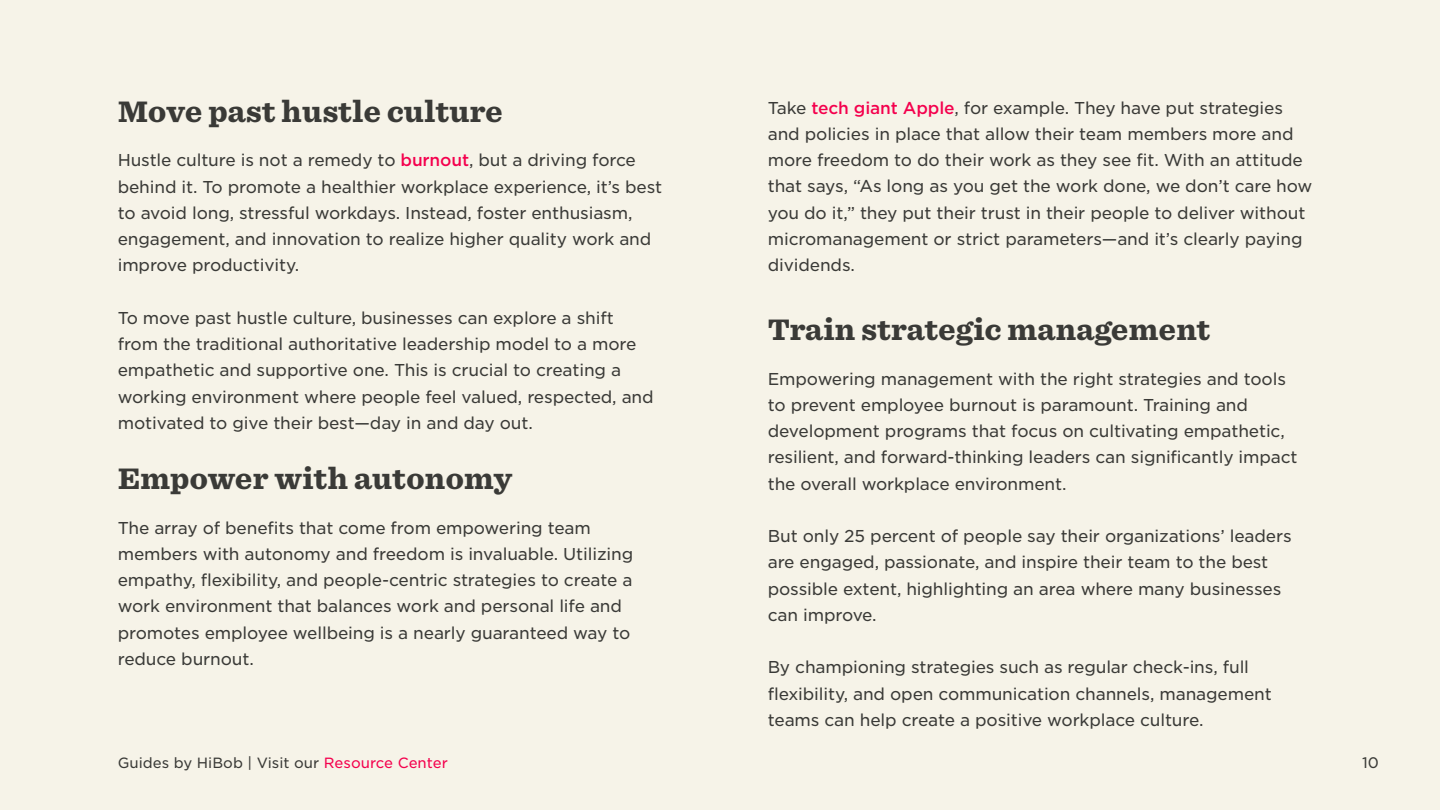
<style>
.page{position:relative;width:1440px;height:810px;background:#f6f3e8}
.page>*{position:absolute;margin:0;border:0;box-sizing:border-box;transform-origin:0 0}
.H2_Sub_title{font:900 28.5px "Sentinel S Sm";letter-spacing:-.01em;color:#3a3a37}
.Body_text{font:16.5px/26.2px "Gotham S Sm";letter-spacing:-.01em;color:#3a3a37}
.t1{font:14.7px "Gotham S Sm";color:#3a3a37}
.t2{font:14.25px "Gotham S Sm";color:#3a3a37}
.s1{font-weight:500;color:#f4004d}
.s2{color:#f4004d}
</style>
<div class="page">
<h2 class="H2_Sub_title" style="left:118px;top:89px;width:387px">Move past hustle culture</h2>
<p class="Body_text" style="left:118px;top:147px;width:546px">Hustle culture is not a remedy to <span class="s1">burnout</span>, but a driving force behind it. To promote a healthier workplace experience it, s’ best to avoid long, stressful workdays. Instead, foster enthusiasm, engagement, and innovation to realize higher quality work and improve productivity.</p>
<p class="Body_text" style="left:118px;top:304px;width:538px">To move past hustle culture, businesses can explore a shift from the traditional authoritative leadership model to a more empathetic and supportive one. This is crucial to creating a working environment where people feel valued, respected, and motivated to give their best—day in and day out.</p>
<h2 class="H2_Sub_title" style="left:118px;top:456px;width:396px">Empower with autonomy</h2>
<p class="Body_text" style="left:118px;top:514px;width:517px">The array of benefits that come from empowering team members with autonomy and freedom is invaluable. Utilizing empathy, flexibility, and people-centric strategies to create a work environment that balances work and personal life and promotes employee wellbeing is a nearly guaranteed way to reduce burnout.</p>
<p class="t2" style="left:118px;top:753px;width:332px">Guides by HiBob | Visit our <span class="s2">Resource Center</span></p>
<p class="Body_text" style="left:768px;top:94px;width:546px">Take <span class="s1">tech giant Apple</span>, for example. They have put strategies and policies in place that allow their team members more and more freedom to do their work as they see fit. With an attitude that says “, As long as you get the work done, we don t’ care how you do it,” they put their trust in their people to deliver without micromanagement or strict parameters—and it s’ clearly paying dividends.</p>
<h2 class="H2_Sub_title" style="left:768px;top:306px;width:444px">Train strategic management</h2>
<p class="Body_text" style="left:768px;top:365px;width:531px">Empowering management with the right strategies and tools to prevent employee burnout is paramount. Training and development programs that focus on cultivating empathetic, resilient, and forward-thinking leaders can significantly impact the overall workplace environment.</p>
<p class="Body_text" style="left:768px;top:523px;width:525px">But only 25 percent of people say their organizations’ leaders are engaged, passionate, and inspire their team to the best possible extent, highlighting an area where many businesses can improve.</p>
<p class="Body_text" style="left:768px;top:654px;width:506px">By championing strategies such as regular check-ins, full flexibility, and open communication channels, management teams can help create a positive workplace culture.</p>
<p class="t1" style="left:1362px;top:753px;width:18px">10</p>
</div>
